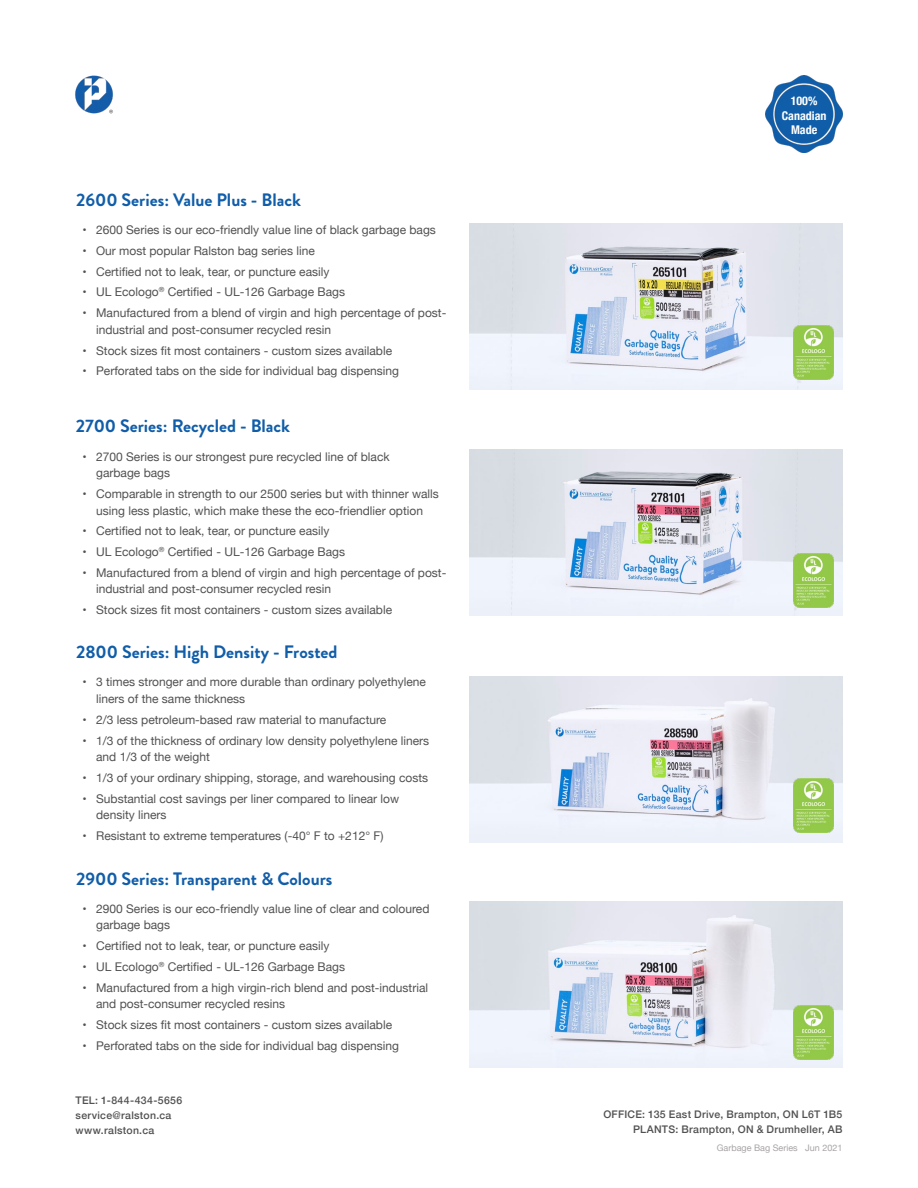
<style>
.page{position:relative;width:918px;height:1188px;background:#fff}
.page>*{position:absolute;margin:0;border:0;box-sizing:border-box;transform-origin:0 0}
.t1{font:700 18px "Brandon Grotesque";color:#105da9}
.t2{font:12px/16.5px "Helvetica Neue";color:#515151}
.t3{font:700 condensed 12px/14.4px "Helvetica Neue";color:#fff;text-align:center}
.t4{font:500 10.5px/15px "Helvetica Neue";letter-spacing:.03em;color:#515151;text-align:right}
.t5{font:9px "Helvetica Neue";color:#a8a4a4}
</style>
<div class="page">
<img style="left:75px;top:75px;width:38px;height:39px">
<img style="left:766px;top:76px;width:76px;height:76px">
<img style="left:469px;top:901px;width:373px;height:166px">
<img style="left:469px;top:676px;width:373px;height:166px">
<img style="left:469px;top:450px;width:373px;height:166px">
<img style="left:469px;top:224px;width:373px;height:166px">
<img style="left:794px;top:554px;width:39px;height:54px">
<img style="left:794px;top:779px;width:39px;height:54px">
<img style="left:794px;top:1005px;width:39px;height:54px">
<img style="left:794px;top:326px;width:39px;height:54px">
<h1 class="t1" style="left:76px;top:187px;width:226px">2600 Series: Value Plus - Black</h1>
<p class="t2" style="left:83px;top:222px;width:355px">• 2600 Series is our eco-friendly value line of black garbage bags</p>
<p class="t2" style="left:83px;top:243px;width:234px">• Our most popular Ralston bag series line</p>
<p class="t2" style="left:83px;top:264px;width:248px">• Certified not to leak, tear, or puncture easily</p>
<p class="t2" style="left:83px;top:285px;width:264px">• UL Ecologo<sup>®</sup> Certified - UL-126 Garbage Bags</p>
<p class="t2" style="left:96px;top:305px;width:352px;text-indent:-14px">• Manufactured from a blend of virgin and high percentage of post&shy;industrial and post-consumer recycled resin</p>
<p class="t2" style="left:83px;top:343px;width:311px">• Stock sizes fit most containers - custom sizes available</p>
<p class="t2" style="left:83px;top:363px;width:318px">• Perforated tabs on the side for individual bag dispensing</p>
<h1 class="t1" style="left:76px;top:413px;width:216px">2700 Series: Recycled - Black</h1>
<p class="t2" style="left:96px;top:449px;width:295px;text-indent:-14px">• 2700 Series is our strongest pure recycled line of black garbage bags</p>
<p class="t2" style="left:83px;top:486px;width:358px;text-align:center">• Comparable in strength to our 2500 series but with thinner walls using less plastic, which make these the eco-friendlier option</p>
<p class="t2" style="left:83px;top:524px;width:248px">• Certified not to leak, tear, or puncture easily</p>
<p class="t2" style="left:83px;top:544px;width:264px">• UL Ecologo<sup>®</sup> Certified - UL-126 Garbage Bags</p>
<p class="t2" style="left:96px;top:565px;width:352px;text-indent:-14px">• Manufactured from a blend of virgin and high percentage of post&shy;industrial and post-consumer recycled resin</p>
<p class="t2" style="left:83px;top:602px;width:311px">• Stock sizes fit most containers - custom sizes available</p>
<h1 class="t1" style="left:76px;top:640px;width:263px">2800 Series: High Density - Frosted</h1>
<p class="t2" style="left:96px;top:675px;width:331px;text-indent:-14px">• 3 times stronger and more durable than ordinary polyethylene liners of the same thickness</p>
<p class="t2" style="left:83px;top:712px;width:305px">• 2/3 less petroleum-based raw material to manufacture</p>
<p class="t2" style="left:96px;top:733px;width:335px;text-indent:-14px">• 1/3 of the thickness of ordinary low density polyethylene liners and 1/3 of the weight</p>
<p class="t2" style="left:83px;top:770px;width:347px">• 1/3 of your ordinary shipping, storage, and warehousing costs</p>
<p class="t2" style="left:96px;top:791px;width:305px;text-indent:-14px">• Substantial cost savings per liner compared to linear low density liners</p>
<p class="t2" style="left:83px;top:828px;width:302px">• Resistant to extreme temperatures (-40° F to +212° F)</p>
<h1 class="t1" style="left:76px;top:866px;width:258px">2900 Series: Transparent &amp; Colours</h1>
<p class="t2" style="left:96px;top:901px;width:335px;text-indent:-14px">• 2900 Series is our eco-friendly value line of clear and coloured garbage bags</p>
<p class="t2" style="left:83px;top:938px;width:248px">• Certified not to leak, tear, or puncture easily</p>
<p class="t2" style="left:83px;top:959px;width:264px">• UL Ecologo<sup>®</sup> Certified - UL-126 Garbage Bags</p>
<p class="t2" style="left:96px;top:980px;width:333px;text-indent:-14px">• Manufactured from a high virgin-rich blend and post-industrial and post-consumer recycled resins</p>
<p class="t2" style="left:83px;top:1017px;width:311px">• Stock sizes fit most containers - custom sizes available</p>
<p class="t2" style="left:83px;top:1038px;width:318px">• Perforated tabs on the side for individual bag dispensing</p>
<p class="t4" style="left:76px;top:1092px;width:108px;text-align:left">TEL: 1-844-434-5656 service@ralston.ca www.ralston.ca</p>
<p class="t3" style="left:782px;top:93px;width:46px">100%<br>Canadian<br>Made</p>
<p class="t4" style="left:603px;top:1105px;width:240px">OFFICE: 135 East Drive, Brampton, ON L6T 1B5<br>PLANTS: Brampton, ON &amp; Drumheller, AB</p>
<p class="t5" style="left:717px;top:1142px;width:127px">Garbage Bag Series Jun 2021</p>
</div>
